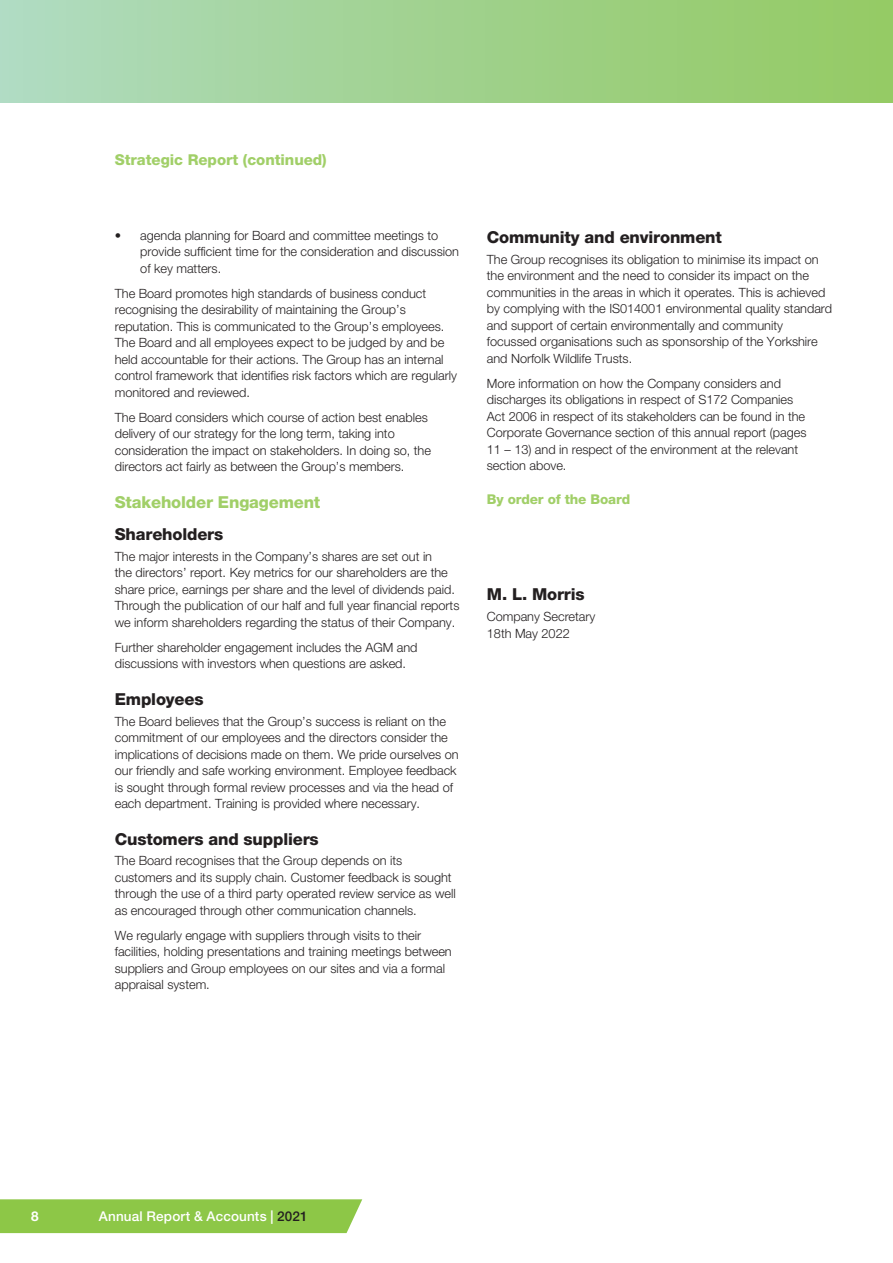
<style>
.page{position:relative;width:893px;height:1263px;background:#fff}
.page>*{position:absolute;margin:0;border:0;box-sizing:border-box;transform-origin:0 0}
.t1{font:800 16.5px "Helvetica Neue LT";letter-spacing:-.01em;color:#231f20}
.t2{font:800 16.5px "Helvetica Neue LT";letter-spacing:-.01em;color:#a1cf68}
.t3{font:800 15px "Helvetica Neue LT";letter-spacing:-.005em;color:#a1cf68}
.t4{font:500 13.5px "Helvetica Neue LT";letter-spacing:.01em;color:#fff}
.t5{font:800 13.5px "Helvetica Neue LT";letter-spacing:-.01em;color:#a1cf68}
.t6{font:700 13.5px "Helvetica Neue LT";color:#fff}
.t7{font:300 12.75px/16.5px "Helvetica Neue LT";letter-spacing:-.005em;color:#231f20}
.s1{color:#231f20}
</style>
<div class="page">
<div style="left:0;top:0;width:893px;height:102px;background:linear-gradient(to right,#afdbbf,#93c961)"></div>
<div style="left:0;top:1199px;width:362px;height:34px;background:#8dc747"></div>
<p class="t3" style="left:115px;top:151px;width:213px">Strategic Report (continued)</p>
<p class="t7" style="left:140px;top:227px;width:320px;text-indent:-26px">• agenda planning for Board and committee meetings to provide sufficient time for the consideration and discussion of key matters.</p>
<p class="t7" style="left:115px;top:285px;width:344px">The Board promotes high standards of business conduct recognising the desirability of maintaining the Group’s reputation. This is communicated to the Group’s employees.<br>The Board and all employees expect to be judged by and be held accountable for their actions. The Group has an internal control framework that identifies risk factors which are regularly monitored and reviewed.</p>
<p class="t7" style="left:115px;top:409px;width:318px">The Board considers which course of action best enables delivery of our strategy for the long term, taking into consideration the impact on stakeholders. In doing so, the directors act fairly as between the Group’s members.</p>
<p class="t2" style="left:115px;top:492px;width:207px">Stakeholder Engagement</p>
<p class="t1" style="left:115px;top:524px;width:110px">Shareholders</p>
<p class="t7" style="left:115px;top:548px;width:346px">The major interests in the Company’s shares are set out in<br>the directors’ report. Key metrics for our shareholders are the share price, earnings per share and the level of dividends paid.<br>Through the publication of our half and full year financial reports we inform shareholders regarding the status of their Company.</p>
<p class="t7" style="left:115px;top:639px;width:304px">Further shareholder engagement includes the AGM and discussions with investors when questions are asked.</p>
<p class="t1" style="left:115px;top:689px;width:90px">Employees</p>
<p class="t7" style="left:115px;top:713px;width:345px">The Board believes that the Group’s success is reliant on the commitment of our employees and the directors consider the implications of decisions made on them. We pride ourselves on our friendly and safe working environment. Employee feedback is sought through formal review processes and via the head of each department. Training is provided where necessary.</p>
<p class="t1" style="left:115px;top:829px;width:205px">Customers and suppliers</p>
<p class="t7" style="left:115px;top:852px;width:342px">The Board recognises that the Group depends on its customers and its supply chain. Customer feedback is sought through the use of a third party operated review service as well as encouraged through other communication channels.</p>
<p class="t7" style="left:115px;top:927px;width:338px">We regularly engage with suppliers through visits to their facilities, holding presentations and training meetings between suppliers and Group employees on our sites and via a formal appraisal system.</p>
<p class="t1" style="left:487px;top:227px;width:237px">Community and environment</p>
<p class="t7" style="left:487px;top:251px;width:347px">The Group recognises its obligation to minimise its impact on the environment and the need to consider its impact on the communities in the areas in which it operates. This is achieved by complying with the IS014001 environmental quality standard and support of certain environmentally and community focussed organisations such as sponsorship of the Yorkshire and Norfolk Wildlife Trusts.</p>
<p class="t7" style="left:487px;top:375px;width:321px">More information on how the Company considers and discharges its obligations in respect of S172 Companies Act 2006 in respect of its stakeholders can be found in the Corporate Governance section of this annual report (pages 11 – 13) and in respect of the environment at the relevant section above.</p>
<p class="t5" style="left:487px;top:491px;width:145px">By order of the Board</p>
<p class="t1" style="left:487px;top:585px;width:99px">M. L. Morris</p>
<p class="t7" style="left:487px;top:608px;width:110px">Company Secretary<br>18th May 2022</p>
<p class="t6" style="left:31px;top:1207px;width:9px">8</p>
<p class="t4" style="left:99px;top:1208px;width:210px">Annual Report &amp; Accounts | <span class="s1">2021</span></p>
</div>
